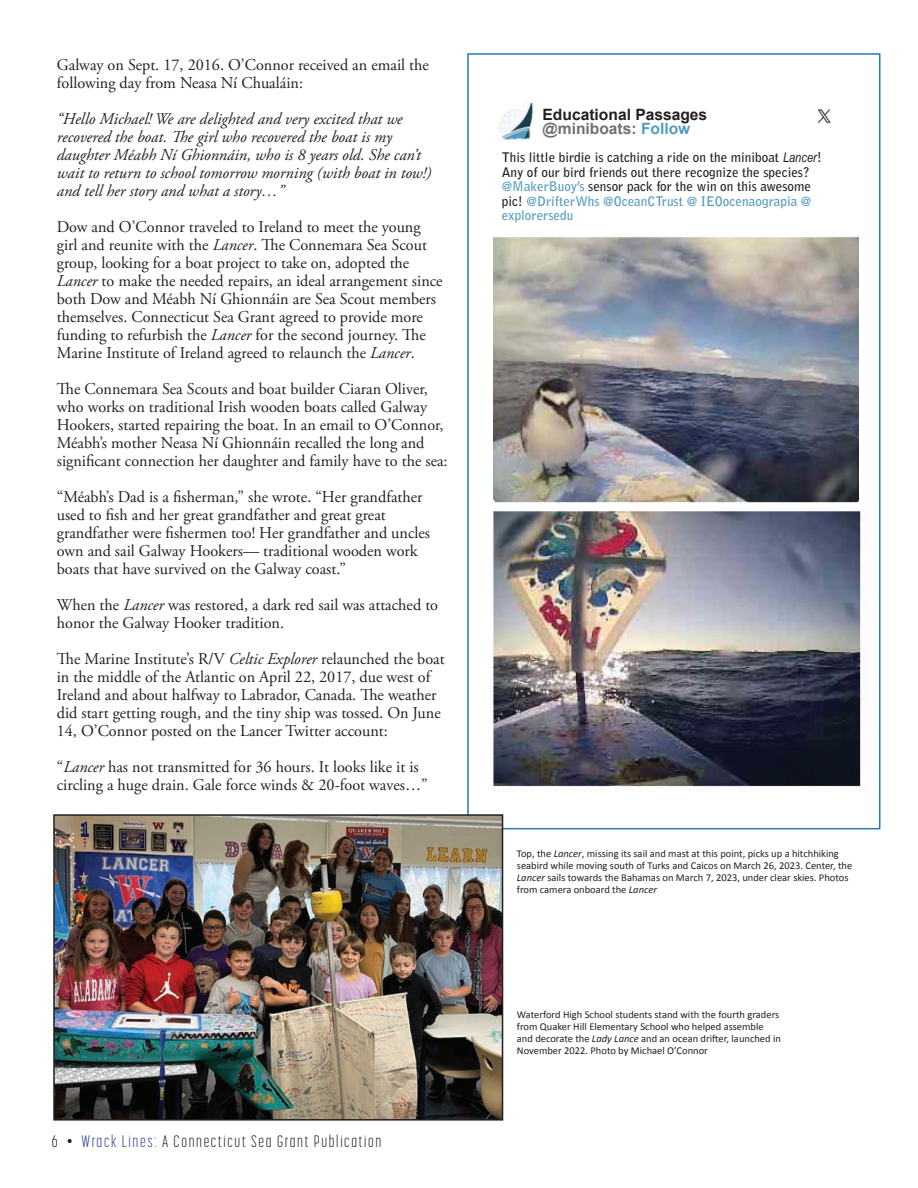
<style>
.page{position:relative;width:918px;height:1188px;background:#fff}
.page>*{position:absolute;margin:0;border:0;box-sizing:border-box;transform-origin:0 0}
.t1{font:16.5px/18px "Adobe Garamond Pro";color:#231f20}
.t2{font:italic 16.5px/18px "Adobe Garamond Pro";color:#231f20}
.t3{font:300 16.5px "Korolev Compressed";letter-spacing:.1em;color:#231f20}
.t4{font:700 15.6px/14.4px "Arial";color:#231f20}
.t5{font:700 13.2px/14.4px "Bell Gothic Std";color:#231f20}
.t6{font:10.5px/12px "Calibri";color:#231f20}
.s1{font-style:italic}
.s2{color:#253f8e}
.s3{color:#6f7073}
.s4{color:#529abe}
.s5{font-family:"Arial Narrow";font-weight:400;font-style:italic;font-size:13.5px}
.s6{font-size:13.5px}
</style>
<div class="page">
<div style="left:467px;top:53px;width:413px;height:776px;border:2px solid #277ab8"></div>
<img style="left:491px;top:510px;width:370px;height:278px">
<img style="left:494px;top:237px;width:364px;height:266px">
<img style="left:499px;top:102px;width:38px;height:38px">
<img style="left:56px;top:817px;width:444px;height:301px">
<div style="left:53px;top:814px;width:450px;height:307px;border:2px solid #231f20"></div>
<img style="left:817px;top:109px;width:14px;height:15px">
<p class="t1" style="left:57px;top:56px;width:374px">Galway on Sept. 17, 2016. O’Connor received an email the following day from Neasa Ní Chualáin:</p>
<p class="t2" style="left:57px;top:110px;width:376px">“Hello Michael! We are delighted and very excited that we recovered the boat. The girl who recovered the boat is my daughter Méabh Ní Ghionnáin, who is 8 years old. She can’t wait to return to school tomorrow morning (with boat in tow!) and tell her story and what a story…”</p>
<p class="t1" style="left:57px;top:218px;width:387px">Dow and O’Connor traveled to Ireland to meet the young girl and reunite with the <span class="s1">Lancer</span>. The Connemara Sea Scout group, looking for a boat project to take on, adopted the <span class="s1">Lancer</span> to make the needed repairs, an ideal arrangement since both Dow and Méabh Ní Ghionnáin are Sea Scout members themselves. Connecticut Sea Grant agreed to provide more funding to refurbish the <span class="s1">Lancer</span> for the second journey. The Marine Institute of Ireland agreed to relaunch the <span class="s1">Lancer</span>.</p>
<p class="t1" style="left:57px;top:380px;width:392px">The Connemara Sea Scouts and boat builder Ciaran Oliver, who works on traditional Irish wooden boats called Galway Hookers, started repairing the boat. In an email to O’Connor, Méabh’s mother Neasa Ní Ghionnáin recalled the long and significant connection her daughter and family have to the sea:</p>
<p class="t1" style="left:57px;top:488px;width:375px">“Méabh’s Dad is a fisherman,” she wrote. “Her grandfather used to fish and her great grandfather and great great grandfather were fishermen too! Her grandfather and uncles own and sail Galway Hookers— traditional wooden work boats that have survived on the Galway coast.”</p>
<p class="t1" style="left:57px;top:596px;width:383px">When the <span class="s1">Lancer</span> was restored, a dark red sail was attached to honor the Galway Hooker tradition.</p>
<p class="t1" style="left:57px;top:650px;width:389px">The Marine Institute’s R/V <span class="s1">Celtic Explorer</span> relaunched the boat in the middle of the Atlantic on April 22, 2017, due west of Ireland and about halfway to Labrador, Canada. The weather did start getting rough, and the tiny ship was tossed. On June 14, O’Connor posted on the Lancer Twitter account:</p>
<p class="t1" style="left:57px;top:758px;width:372px">“<span class="s1">Lancer</span> has not transmitted for 36 hours. It looks like it is circling a huge drain. Gale force winds &amp; 20-foot waves…”</p>
<p class="t3" style="left:52px;top:1133px;width:331px">6 • <span class="s2">Wrack Lines:</span> A Connecticut Sea Grant Publication</p>
<p class="t4" style="left:543px;top:107px;width:166px">Educational Passages <span class="s3">@miniboats:</span> <span class="s4">Follow</span></p>
<p class="t5" style="left:502px;top:150px;width:322px">This little birdie is catching a ride on the miniboat <span class="s5">Lancer</span><span class="s6">!<br></span>Any of our bird friends out there recognize the species? <span class="s4">@MakerBuoy’s</span> sensor pack for the win on this awesome pic! <span class="s4">@DrifterWhs @OceanCTrust @ IEOocenaograpia @ explorersedu</span></p>
<p class="t6" style="left:517px;top:847px;width:337px">Top, the <span class="s1">Lancer</span>, missing its sail and mast at this point, picks up a hitchhiking seabird while moving south of Turks and Caicos on March 26, 2023. Center, the <span class="s1">Lancer</span> sails towards the Bahamas on March 7, 2023, under clear skies. Photos from camera onboard the <span class="s1">Lancer</span></p>
<p class="t6" style="left:517px;top:1008px;width:266px">Waterford High School students stand with the fourth graders from Quaker Hill Elementary School who helped assemble and decorate the <span class="s1">Lady Lance</span> and an ocean drifter, launched in November 2022. Photo by Michael O’Connor</p>
</div>
